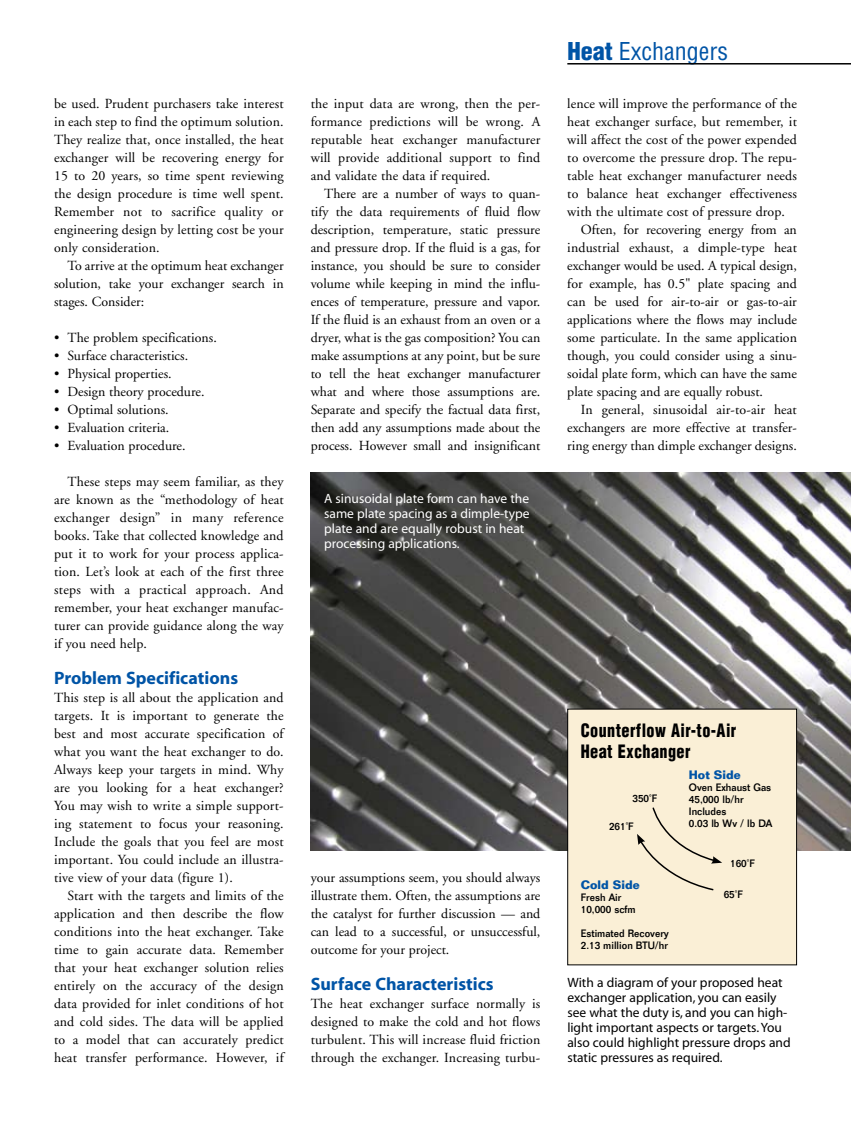
<style>
.page{position:relative;width:851px;height:1134px;background:#fff}
.page>*{position:absolute;margin:0;border:0;box-sizing:border-box;transform-origin:0 0}
.t1{font:condensed 24px "Helvetica";color:#0054a6}
.t2{font:700 18px "Myriad";color:#0054a6}
.t3{font:900 condensed 18px/21px "Helvetica";letter-spacing:.025em;color:#000;scale:.9 1}
.t4{font:13.8px/18px "Adobe Garamond";color:#000;text-align:justify}
.t5{font:13.5px/15px "Myriad";color:#000}
.t6{font:13.5px/15px "Myriad";color:#fff}
.t7{font:700 12px "Folio";color:#0054a6;scale:.95 1}
.t8{font:500 10.5px/12px "Folio";color:#000;scale:.95 1}
.s1{font-weight:900}
</style>
<div class="page">
<hr style="left:567px;top:63px;width:283px;height:2px;background:#000">
<img style="left:310px;top:472px;width:540px;height:378px">
<div style="left:567px;top:709px;width:229px;height:256px;background:#faefd6"></div>
<svg style="left:637px;top:807px;width:85px;height:84px"></svg>
<p class="t4" style="left:54px;top:95px;width:231px">be used. Prudent purchasers take interest in each step to find the optimum solution.<br>They realize that, once installed, the heat exchanger will be recovering energy for 15 to 20 years, so time spent reviewing the design procedure is time well spent.<br>Remember not to sacrifice quality or engineering design by letting cost be your only consideration.</p>
<p class="t4" style="left:54px;top:257px;width:231px;text-indent:14px">To arrive at the optimum heat exchanger solution, take your exchanger search in stages. Consider:</p>
<p class="t4" style="left:54px;top:329px;width:164px">• The problem specifications.</p>
<p class="t4" style="left:54px;top:347px;width:136px">• Surface characteristics.</p>
<p class="t4" style="left:54px;top:365px;width:119px">• Physical properties.</p>
<p class="t4" style="left:54px;top:383px;width:152px">• Design theory procedure.</p>
<p class="t4" style="left:54px;top:401px;width:116px">• Optimal solutions.</p>
<p class="t4" style="left:54px;top:419px;width:117px">• Evaluation criteria.</p>
<p class="t4" style="left:54px;top:437px;width:133px">• Evaluation procedure.</p>
<p class="t4" style="left:54px;top:473px;width:231px;text-indent:14px">These steps may seem familiar, as they are known as the “methodology of heat exchanger design” in many reference books. Take that collected knowledge and put it to work for your process applica&shy;tion. Let’s look at each of the first three steps with a practical approach. And remember, your heat exchanger manufac&shy;turer can provide guidance along the way if you need help.</p>
<h2 class="t2" style="left:54px;top:669px;width:186px">Problem Specifications</h2>
<p class="t4" style="left:54px;top:689px;width:231px">This step is all about the application and targets. It is important to generate the best and most accurate specification of what you want the heat exchanger to do.<br>Always keep your targets in mind. Why are you looking for a heat exchanger?<br>You may wish to write a simple support&shy;ing statement to focus your reasoning.<br>Include the goals that you feel are most important. You could include an illustra&shy;tive view of your data (figure 1).</p>
<p class="t4" style="left:54px;top:887px;width:231px;text-indent:13px">Start with the targets and limits of the application and then describe the flow conditions into the heat exchanger. Take time to gain accurate data. Remember that your heat exchanger solution relies entirely on the accuracy of the design data provided for inlet conditions of hot and cold sides. The data will be applied to a model that can accurately predict heat transfer performance. However, if</p>
<p class="t4" style="left:311px;top:95px;width:231px">the input data are wrong, then the per&shy;formance predictions will be wrong. A reputable heat exchanger manufacturer will provide additional support to find and validate the data if required.</p>
<p class="t4" style="left:311px;top:185px;width:231px;text-indent:14px">There are a number of ways to quan&shy;tify the data requirements of fluid flow description, temperature, static pressure and pressure drop. If the fluid is a gas, for instance, you should be sure to consider volume while keeping in mind the influ&shy;ences of temperature, pressure and vapor.<br>If the fluid is an exhaust from an oven or a dryer, what is the gas composition? You can make assumptions at any point, but be sure to tell the heat exchanger manufacturer what and where those assumptions are.<br>Separate and specify the factual data first, then add any assumptions made about the process. However small and insignificant</p>
<p class="t6" style="left:324px;top:491px;width:207px">A sinusoidal plate form can have the same plate spacing as a dimple-type plate and are equally robust in heat processing applications.</p>
<p class="t4" style="left:311px;top:869px;width:231px">your assumptions seem, you should always illustrate them. Often, the assumptions are the catalyst for further discussion — and can lead to a successful, or unsuccessful, outcome for your project.</p>
<h2 class="t2" style="left:310px;top:975px;width:184px">Surface Characteristics</h2>
<p class="t4" style="left:310px;top:995px;width:231px">The heat exchanger surface normally is designed to make the cold and hot flows turbulent. This will increase fluid friction through the exchanger. Increasing turbu-</p>
<h1 class="t1" style="left:567px;top:36px;width:162px"><span class="s1">Heat</span> Exchangers</h1>
<p class="t4" style="left:567px;top:95px;width:231px">lence will improve the performance of the</p>
<p class="t4" style="left:567px;top:113px;width:231px">heat exchanger surface, but remember, it</p>
<p class="t4" style="left:567px;top:131px;width:231px">will affect the cost of the power expended</p>
<p class="t4" style="left:567px;top:149px;width:231px">to overcome the pressure drop. The repu-</p>
<p class="t4" style="left:567px;top:167px;width:231px">table heat exchanger manufacturer needs</p>
<p class="t4" style="left:567px;top:185px;width:231px">to balance heat exchanger effectiveness</p>
<p class="t4" style="left:567px;top:203px;width:219px">with the ultimate cost of pressure drop.</p>
<p class="t4" style="left:580px;top:221px;width:217px">Often, for recovering energy from an</p>
<p class="t4" style="left:567px;top:239px;width:231px">industrial exhaust, a dimple-type heat</p>
<p class="t4" style="left:567px;top:257px;width:231px">exchanger would be used. A typical design,</p>
<p class="t4" style="left:567px;top:275px;width:231px">for example, has 0.5" plate spacing and</p>
<p class="t4" style="left:567px;top:293px;width:231px">can be used for air-to-air or gas-to-air</p>
<p class="t4" style="left:567px;top:311px;width:231px">applications where the flows may include</p>
<p class="t4" style="left:567px;top:329px;width:231px">some particulate. In the same application</p>
<p class="t4" style="left:567px;top:347px;width:231px">though, you could consider using a sinu-</p>
<p class="t4" style="left:567px;top:365px;width:231px">soidal plate form, which can have the same</p>
<p class="t4" style="left:567px;top:383px;width:197px">plate spacing and are equally robust.</p>
<p class="t4" style="left:580px;top:401px;width:217px">In general, sinusoidal air-to-air heat</p>
<p class="t4" style="left:567px;top:419px;width:231px">exchangers are more effective at transfer-</p>
<p class="t4" style="left:567px;top:437px;width:231px">ring energy than dimple exchanger designs.</p>
<h2 class="t3" style="left:580px;top:719px;width:174px">Counterflow Air-to-Air<br>Heat Exchanger</h2>
<p class="t7" style="left:688px;top:767px;width:56px">Hot Side</p>
<p class="t8" style="left:688px;top:781px;width:89px">Oven Exhaust Gas<br>45,000 lb/hr<br>Includes<br>0.03 lb Wv / lb DA</p>
<p class="t8" style="left:632px;top:792px;width:27px">350˚F</p>
<p class="t8" style="left:609px;top:820px;width:27px">261˚F</p>
<p class="t7" style="left:580px;top:878px;width:63px">Cold Side</p>
<p class="t8" style="left:580px;top:892px;width:59px">Fresh Air<br>10,000 scfm</p>
<p class="t8" style="left:580px;top:928px;width:94px">Estimated Recovery<br>2.13 million BTU/hr</p>
<p class="t8" style="left:730px;top:858px;width:27px">160˚F</p>
<p class="t8" style="left:723px;top:888px;width:22px">65˚F</p>
<p class="t5" style="left:567px;top:976px;width:225px">With a diagram of your proposed heat exchanger application, you can easily see what the duty is, and you can high&shy;light important aspects or targets. You also could highlight pressure drops and static pressures as required.</p>
</div>
